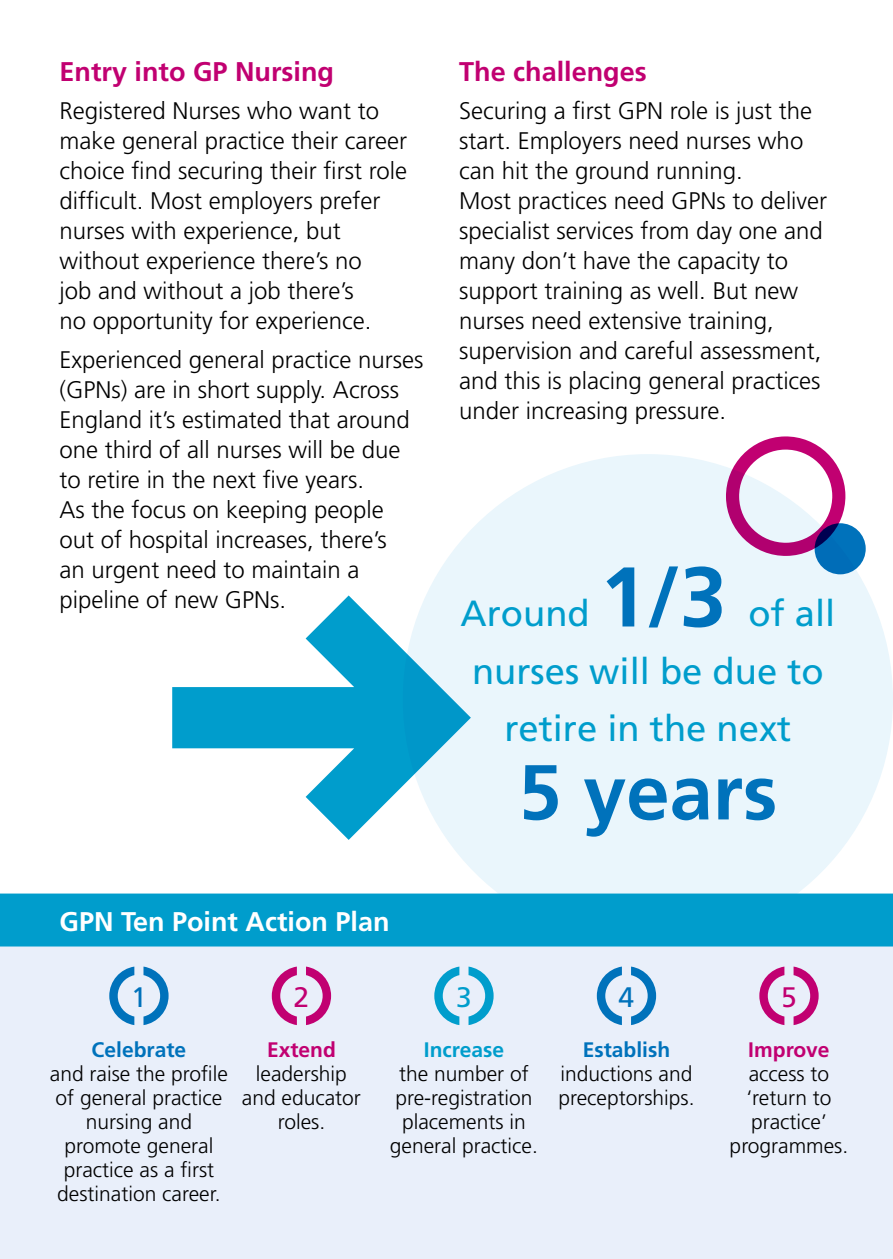
<style>
.page{position:relative;width:893px;height:1259px;background:#fff}
.page>*{position:absolute;margin:0;border:0;box-sizing:border-box;transform-origin:0 0}
.t1{font:700 84.6px "Frutiger";color:#0072bb}
.t2{font:700 77.7px "Frutiger";color:#0072bb}
.t3{font:36.3px "Frutiger";color:#009dcc}
.t4{font:28.2px "Frutiger";color:#0072bb}
.t5{font:28.2px "Frutiger";color:#c10071}
.t6{font:28.2px "Frutiger";color:#009dcc}
.t7{font:700 27px "Frutiger";color:#c10071}
.t8{font:700 27px "Frutiger";color:#fff}
.t9{font:300 24px/30px "Frutiger";color:#000}
.t10{font:300 21px/24px "Frutiger";color:#000;text-align:center}
.t11{font:700 21px "Frutiger";color:#0072bb}
.t12{font:700 21px "Frutiger";color:#c10071}
.t13{font:700 21px "Frutiger";color:#009dcc}
</style>
<div class="page">
<div style="left:403px;top:454px;width:490px;height:490px;background:#eaf6fc;border-radius:50%"></div>
<svg style="left:726px;top:436px;width:120px;height:120px"></svg>
<div style="left:814px;top:523px;width:52px;height:51px;background:#0072bb;border-radius:50%"></div>
<svg style="left:172px;top:595px;width:299px;height:245px"></svg>
<div style="left:0;top:944px;width:893px;height:315px;background:#e9effa"></div>
<svg style="left:109px;top:966px;width:60px;height:59px"></svg>
<svg style="left:272px;top:966px;width:59px;height:59px"></svg>
<svg style="left:434px;top:966px;width:60px;height:59px"></svg>
<svg style="left:597px;top:966px;width:59px;height:59px"></svg>
<svg style="left:759px;top:966px;width:60px;height:59px"></svg>
<div style="left:0;top:893px;width:893px;height:53px;background:#009dcc"></div>
<p class="t7" style="left:60px;top:55px;width:276px">Entry into GP Nursing</p>
<p class="t9" style="left:60px;top:96px;width:349px">Registered Nurses who want to make general practice their career choice find securing their first role difficult. Most employers prefer nurses with experience, but without experience there’s no<br>job and without a job there’s<br>no opportunity for experience.</p>
<p class="t9" style="left:60px;top:344px;width:366px">Experienced general practice nurses (GPNs) are in short supply. Across<br>England it’s estimated that around one third of all nurses will be due to retire in the next five years.<br>As the focus on keeping people out of hospital increases, there’s<br>an urgent need to maintain a pipeline of new GPNs.</p>
<p class="t8" style="left:60px;top:905px;width:332px">GPN Ten Point Action Plan</p>
<p class="t7" style="left:459px;top:55px;width:189px">The challenges</p>
<p class="t9" style="left:459px;top:96px;width:370px">Securing a first GPN role is just the start. Employers need nurses who can hit the ground running.<br>Most practices need GPNs to deliver specialist services from day one and many don’t have the capacity to support training as well. But new nurses need extensive training, supervision and careful assessment, and this is placing general practices under increasing pressure.</p>
<h1 class="t1" style="left:600px;top:547px;width:128px">1/3</h1>
<h3 class="t3" style="left:748px;top:592px;width:88px">of all</h3>
<h3 class="t3" style="left:472px;top:650px;width:353px">nurses will be due to</h3>
<h3 class="t3" style="left:504px;top:707px;width:289px">retire in the next</h3>
<h2 class="t2" style="left:518px;top:747px;width:260px">5 years</h2>
<h3 class="t3" style="left:460px;top:592px;width:131px">Around</h3>
<p class="t4" style="left:131px;top:980px;width:17px">1</p>
<p class="t5" style="left:294px;top:980px;width:17px">2</p>
<p class="t6" style="left:456px;top:980px;width:17px">3</p>
<p class="t4" style="left:619px;top:980px;width:17px">4</p>
<p class="t5" style="left:781px;top:980px;width:17px">5</p>
<p class="t11" style="left:92px;top:1037px;width:96px">Celebrate</p>
<p class="t10" style="left:50px;top:1061px;width:180px">and raise the profile of general practice nursing and promote general practice as a first destination career.</p>
<p class="t12" style="left:267px;top:1037px;width:70px">Extend</p>
<p class="t10" style="left:242px;top:1061px;width:121px">leadership and educator roles.</p>
<p class="t13" style="left:424px;top:1037px;width:82px">Increase</p>
<p class="t10" style="left:390px;top:1061px;width:149px">the number of pre-registration placements in general practice.</p>
<p class="t11" style="left:583px;top:1037px;width:89px">Establish</p>
<p class="t10" style="left:558px;top:1061px;width:138px;text-align:left">inductions and preceptorships.</p>
<p class="t12" style="left:748px;top:1037px;width:83px">Improve</p>
<p class="t10" style="left:730px;top:1061px;width:120px">access to ‘return to practice’ programmes.</p>
</div>
